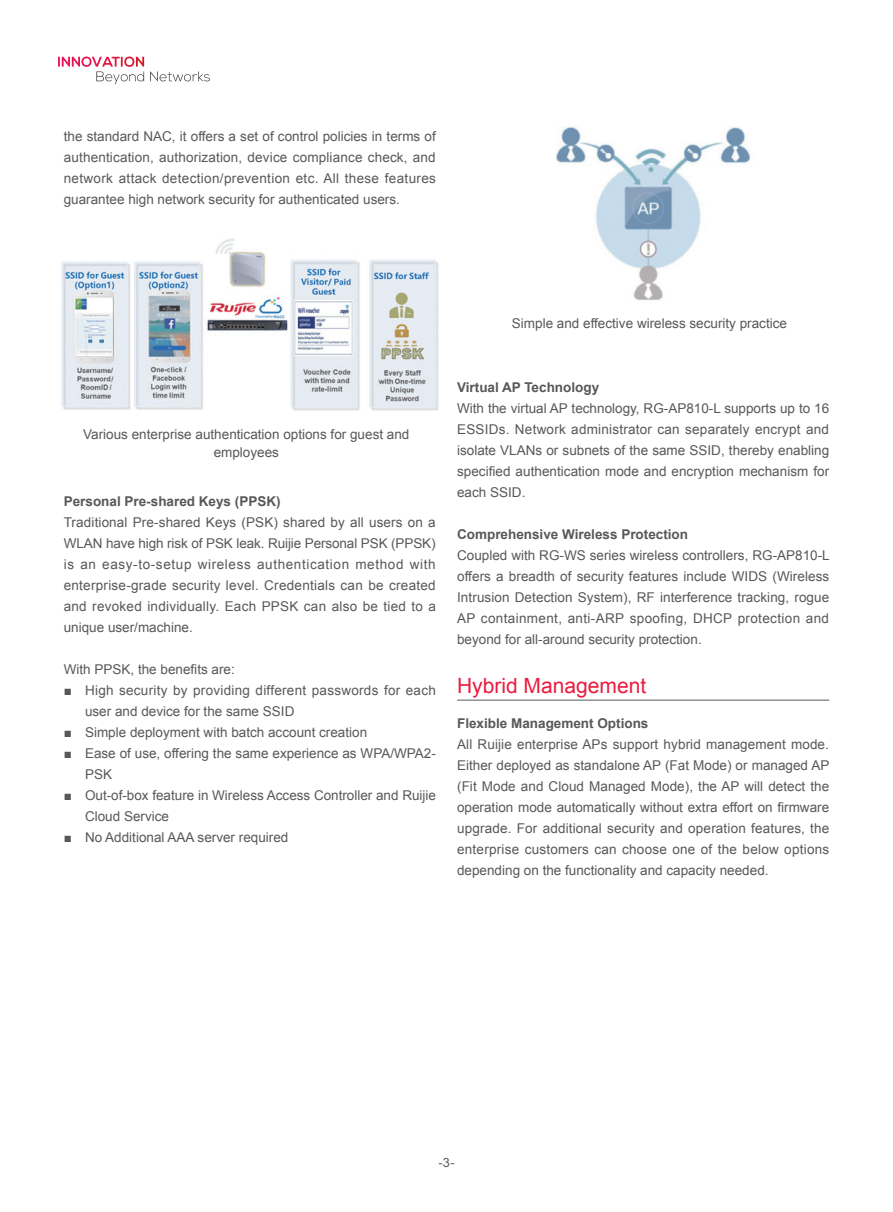
<style>
.page{position:relative;width:893px;height:1212px;background:#fff}
.page>*{position:absolute;margin:0;border:0;box-sizing:border-box;transform-origin:0 0}
.t1{font:21px "Arial";color:#ed1a40}
.t2{font:13.5px/21px "Arial";color:#57585a;text-align:justify}
.t3{font:700 13.5px "Arial";color:#57585a}
.t4{font:13.5px/21px "Arial";letter-spacing:.02em;color:#57585a}
.t5{font:12.75px "Arial";color:#57585a}
</style>
<div class="page">
<svg style="left:58px;top:57px;width:86px;height:27px"></svg>
<svg style="left:150px;top:71px;width:60px;height:10px"></svg>
<img style="left:61px;top:238px;width:378px;height:173px">
<img style="left:556px;top:126px;width:195px;height:174px">
<hr style="left:457px;top:700px;width:372px;height:1px;background:#57585a">
<p class="t2" style="left:64px;top:126px;width:374px">the standard NAC, it offers a set of control policies in terms of authentication, authorization, device compliance check, and network attack detection/prevention etc. All these features guarantee high network security for authenticated users.</p>
<p class="t2" style="left:83px;top:425px;width:328px;line-height:18px;text-align:center">Various enterprise authentication options for guest and employees</p>
<p class="t3" style="left:64px;top:492px;width:218px">Personal Pre-shared Keys (PPSK)</p>
<p class="t2" style="left:64px;top:511px;width:374px">Traditional Pre-shared Keys (PSK) shared by all users on a WLAN have high risk of PSK leak. Ruijie Personal PSK (PPSK) is an easy-to-setup wireless authentication method with enterprise-grade security level. Credentials can be created and revoked individually. Each PPSK can also be tied to a unique user/machine.</p>
<p class="t2" style="left:64px;top:658px;width:173px">With PPSK, the benefits are:</p>
<p class="t4" style="left:85px;top:679px;width:352px;text-indent:-21px">■ High security by providing different passwords for each user and device for the same SSID</p>
<p class="t2" style="left:64px;top:721px;width:305px">■ Simple deployment with batch account creation</p>
<p class="t2" style="left:85px;top:742px;width:352px;text-indent:-21px">■ Ease of use, offering the same experience as WPA/WPA2-<br>PSK</p>
<p class="t2" style="left:85px;top:785px;width:352px;text-indent:-21px">■ Out-of-box feature in Wireless Access Controller and Ruijie<br>Cloud Service</p>
<p class="t2" style="left:64px;top:827px;width:226px">■ No Additional AAA server required</p>
<p class="t2" style="left:512px;top:313px;width:277px">Simple and effective wireless security practice</p>
<p class="t3" style="left:457px;top:378px;width:144px">Virtual AP Technology</p>
<p class="t2" style="left:457px;top:398px;width:374px">With the virtual AP technology, RG-AP810-L supports up to 16<br>ESSIDs. Network administrator can separately encrypt and isolate VLANs or subnets of the same SSID, thereby enabling specified authentication mode and encryption mechanism for each SSID.</p>
<p class="t3" style="left:457px;top:525px;width:232px">Comprehensive Wireless Protection</p>
<p class="t2" style="left:457px;top:545px;width:374px">Coupled with RG-WS series wireless controllers, RG-AP810-L offers a breadth of security features include WIDS (Wireless Intrusion Detection System), RF interference tracking, rogue AP containment, anti-ARP spoofing, DHCP protection and beyond for all-around security protection.</p>
<h1 class="t1" style="left:457px;top:671px;width:191px">Hybrid Management</h1>
<p class="t3" style="left:457px;top:714px;width:193px">Flexible Management Options</p>
<p class="t2" style="left:457px;top:734px;width:374px">All Ruijie enterprise APs support hybrid management mode.<br>Either deployed as standalone AP (Fat Mode) or managed AP (Fit Mode and Cloud Managed Mode), the AP will detect the operation mode automatically without extra effort on firmware upgrade. For additional security and operation features, the enterprise customers can choose one of the below options depending on the functionality and capacity needed.</p>
<p class="t5" style="left:438px;top:1154px;width:18px">-3-</p>
</div>
